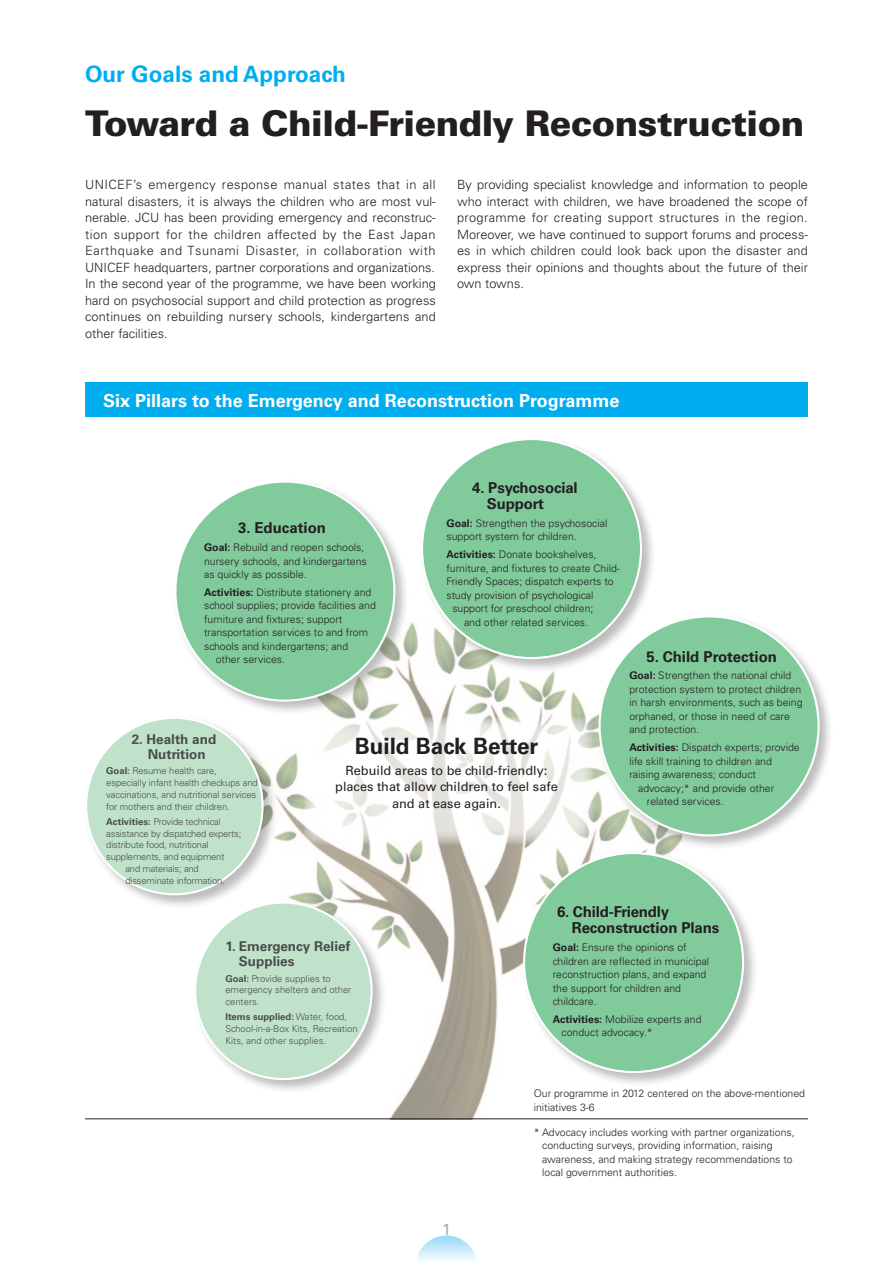
<style>
.page{position:relative;width:893px;height:1263px;background:#fff}
.page>*{position:absolute;margin:0;border:0;box-sizing:border-box;transform-origin:0 0}
.t1{font:900 35.4px "Univers LT Std";letter-spacing:-.015em;color:#231f20}
.t2{font:700 22.5px "Univers LT Std";color:#00aeef}
.t3{font:700 22.5px "Univers LT Std";color:#231f20}
.t4{font:700 18px "Univers LT Std";color:#fff}
.t5{font:15.9px "Univers LT Std";color:#a8a9ad}
.t6{font:700 15px/16.5px "Univers LT Std";letter-spacing:-.01em;color:#231f20}
.t7{font:700 13.5px/14.9px "Univers LT Std";color:#4b4c4d;text-align:center}
.t8{font:300 12.75px/16.5px "Univers LT Std";color:#231f20;text-align:justify}
.t9{font:12.75px/16.5px "Univers LT Std";color:#231f20;text-align:center}
.t10{font:300 10.5px/13.5px "Univers LT Std";color:#231f20}
.t11{font:300 9.45px/11.7px "Univers LT Std";letter-spacing:-.01em;color:#4b4c4d}
.s1{font-weight:700}
</style>
<div class="page">
<svg style="left:417px;top:1235px;width:59px;height:26px"></svg>
<img style="left:278px;top:622px;width:318px;height:496px">
<svg style="left:304px;top:717px;width:289px;height:127px"></svg>
<div style="left:85px;top:383px;width:723px;height:34px;background:#00aeef"></div>
<hr style="left:85px;top:1118px;width:723px;height:1px;background:#231f20">
<div style="left:419px;top:436px;width:237px;height:237px;background:#231f20;opacity:.3"></div>
<div style="left:422px;top:439px;width:219px;height:219px;background:#80ca9c;border-radius:50%"></div>
<div style="left:83px;top:714px;width:195px;height:195px;background:#231f20;opacity:.3"></div>
<div style="left:86px;top:718px;width:177px;height:176px;background:#c0e2ca;border-radius:50%"></div>
<div style="left:596px;top:613px;width:238px;height:238px;background:#231f20;opacity:.3"></div>
<div style="left:600px;top:616px;width:219px;height:219px;background:#80ca9c;border-radius:50%"></div>
<div style="left:521px;top:850px;width:237px;height:237px;background:#231f20;opacity:.3"></div>
<div style="left:524px;top:853px;width:219px;height:219px;background:#80ca9c;border-radius:50%"></div>
<div style="left:172px;top:478px;width:238px;height:238px;background:#231f20;opacity:.3"></div>
<div style="left:175px;top:482px;width:219px;height:219px;background:#80ca9c;border-radius:50%"></div>
<div style="left:192px;top:899px;width:195px;height:195px;background:#231f20;opacity:.3"></div>
<div style="left:195px;top:902px;width:177px;height:177px;background:#c0e2ca;border-radius:50%"></div>
<h2 class="t2" style="left:85px;top:61px;width:262px">Our Goals and Approach</h2>
<h1 class="t1" style="left:85px;top:101px;width:721px">Toward a Child-Friendly Reconstruction</h1>
<p class="t8" style="left:85px;top:176px;width:352px">UNICEF’s emergency response manual states that in all natural disasters, it is always the children who are most vul&shy;nerable. JCU has been providing emergency and reconstruc&shy;tion support for the children affected by the East Japan Earthquake and Tsunami Disaster, in collaboration with UNICEF headquarters, partner corporations and organizations.<br>In the second year of the programme, we have been working hard on psychosocial support and child protection as progress continues on rebuilding nursery schools, kindergartens and other facilities.</p>
<p class="t8" style="left:457px;top:176px;width:352px">By providing specialist knowledge and information to people who interact with children, we have broadened the scope of programme for creating support structures in the region.<br>Moreover, we have continued to support forums and process&shy;es in which children could look back upon the disaster and express their opinions and thoughts about the future of their own towns.</p>
<h3 class="t4" style="left:103px;top:390px;width:518px">Six Pillars to the Emergency and Reconstruction Programme</h3>
<h3 class="t6" style="left:238px;top:520px;width:89px">3. Education</h3>
<p class="t10" style="left:204px;top:541px;width:164px"><span class="s1">Goal:</span> Rebuild and reopen schools, nursery schools, and kindergartens as quickly as possible.</p>
<p class="t10" style="left:204px;top:585px;width:169px"><span class="s1">Activities:</span> Distribute stationery and</p>
<p class="t10" style="left:204px;top:599px;width:173px">school supplies; provide facilities and</p>
<p class="t10" style="left:204px;top:612px;width:140px">furniture and fixtures; support</p>
<p class="t10" style="left:204px;top:626px;width:165px">transportation services to and from</p>
<p class="t10" style="left:204px;top:639px;width:146px">schools and kindergartens; and</p>
<p class="t10" style="left:216px;top:653px;width:71px">other services.</p>
<h3 class="t6" style="left:487px;top:479px;width:92px;text-indent:-15px">4. Psychosocial<br>Support</h3>
<p class="t10" style="left:446px;top:516px;width:162px"><span class="s1">Goal:</span> Strengthen the psychosocial support system for children.</p>
<p class="t10" style="left:446px;top:548px;width:152px"><span class="s1">Activities:</span> Donate bookshelves,</p>
<p class="t10" style="left:446px;top:561px;width:175px">furniture, and fixtures to create Child-</p>
<p class="t10" style="left:446px;top:575px;width:169px">Friendly Spaces; dispatch experts to</p>
<p class="t10" style="left:446px;top:588px;width:148px">study provision of psychological</p>
<p class="t10" style="left:452px;top:602px;width:143px">support for preschool children;</p>
<p class="t10" style="left:464px;top:615px;width:126px">and other related services.</p>
<p class="t7" style="left:132px;top:732px;width:86px">2. Health and<br>Nutrition</p>
<p class="t11" style="left:106px;top:765px;width:153px"><span class="s1">Goal:</span> Resume health care, especially infant health checkups and vaccinations, and nutritional services for mothers and their children.</p>
<p class="t11" style="left:106px;top:816px;width:116px"><span class="s1">Activities:</span> Provide technical</p>
<p class="t11" style="left:106px;top:827px;width:137px">assistance by dispatched experts;</p>
<p class="t11" style="left:106px;top:839px;width:104px">distribute food, nutritional</p>
<p class="t11" style="left:106px;top:851px;width:120px">supplements, and equipment</p>
<p class="t11" style="left:125px;top:863px;width:75px">and materials; and</p>
<p class="t11" style="left:125px;top:874px;width:101px">disseminate information.</p>
<h2 class="t3" style="left:355px;top:733px;width:185px">Build Back Better</h2>
<p class="t9" style="left:335px;top:762px;width:224px">Rebuild areas to be child-friendly: places that allow children to feel safe and at ease again.</p>
<h3 class="t6" style="left:646px;top:648px;width:132px">5. Child Protection</h3>
<p class="t10" style="left:629px;top:669px;width:175px"><span class="s1">Goal:</span> Strengthen the national child protection system to protect children in harsh environments, such as being orphaned, or those in need of care and protection.</p>
<p class="t10" style="left:629px;top:741px;width:172px"><span class="s1">Activities:</span> Dispatch experts; provide</p>
<p class="t10" style="left:629px;top:754px;width:144px">life skill training to children and</p>
<p class="t10" style="left:629px;top:768px;width:128px">raising awareness; conduct</p>
<p class="t10" style="left:638px;top:781px;width:138px">advocacy;* and provide other</p>
<p class="t10" style="left:647px;top:795px;width:78px">related services.</p>
<p class="t7" style="left:239px;top:939px;width:113px;text-align:left;text-indent:-14px">1. Emergency Relief<br>Supplies</p>
<p class="t11" style="left:225px;top:972px;width:128px"><span class="s1">Goal:</span> Provide supplies to emergency shelters and other centers.</p>
<p class="t11" style="left:225px;top:1011px;width:134px"><span class="s1">Items supplied:</span> Water, food,<br>School-in-a-Box Kits, Recreation<br>Kits, and other supplies.</p>
<h3 class="t5" style="left:442px;top:1220px;width:10px">1</h3>
<h3 class="t6" style="left:572px;top:903px;width:149px;text-indent:-15px">6. Child-Friendly<br>Reconstruction Plans</h3>
<p class="t10" style="left:553px;top:941px;width:158px"><span class="s1">Goal:</span> Ensure the opinions of children are reflected in municipal reconstruction plans, and expand the support for children and childcare.</p>
<p class="t10" style="left:562px;top:1012px;width:141px;text-indent:-9px"><span class="s1">Activities:</span> Mobilize experts and conduct advocacy.*</p>
<p class="t10" style="left:534px;top:1087px;width:273px">Our programme in 2012 centered on the above-mentioned initiatives 3-6</p>
<p class="t10" style="left:542px;top:1125px;width:254px;text-indent:-9px">* Advocacy includes working with partner organizations, conducting surveys, providing information, raising awareness, and making strategy recommendations to local government authorities.</p>
</div>
